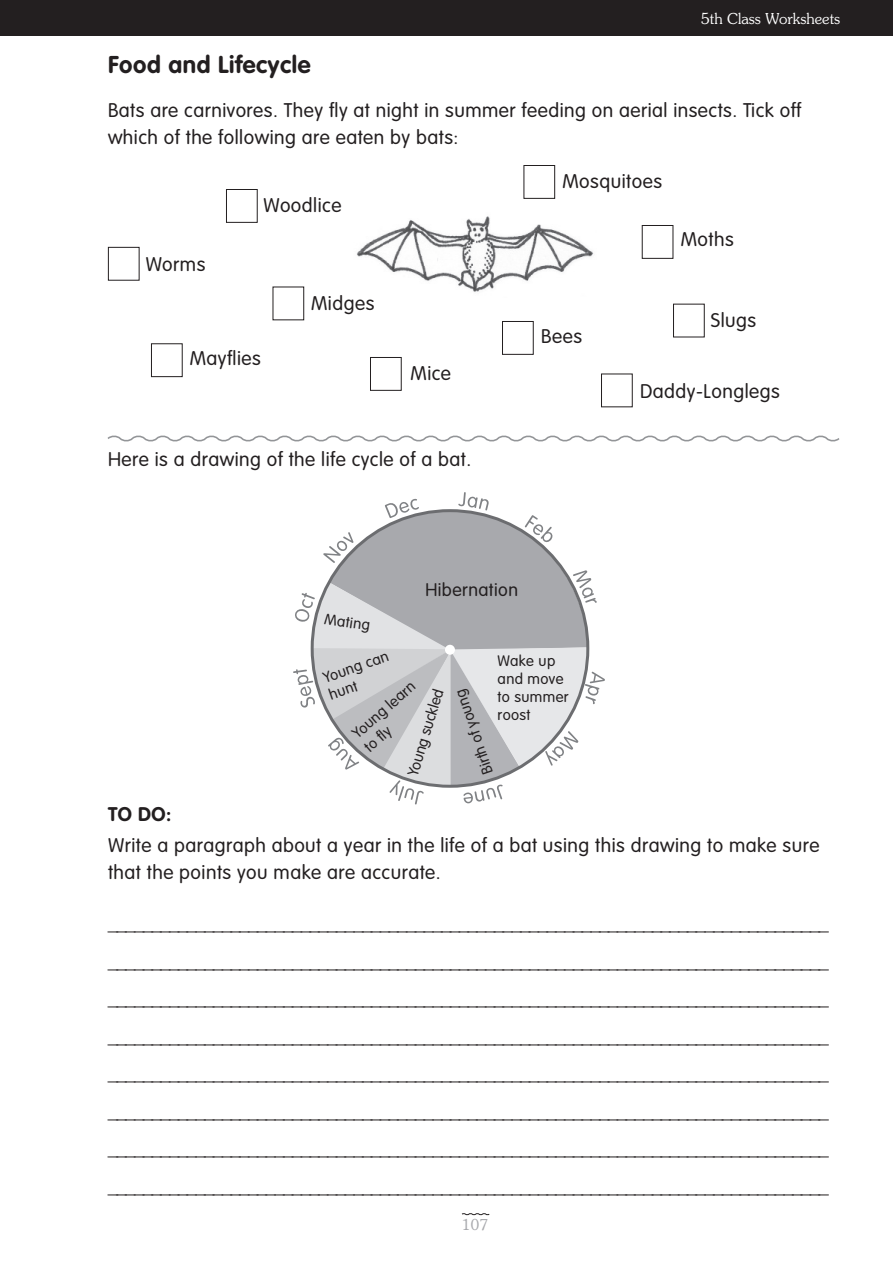
<style>
.page{position:relative;width:893px;height:1263px;background:#fff}
.page>*{position:absolute;margin:0;border:0;box-sizing:border-box;transform-origin:0 0}
.t1{font:700 24px "VAG Rounded";letter-spacing:.025em;color:#231f20}
.t2{font:300 19.5px/37.5px "VAG Rounded";letter-spacing:.025em;color:#231f20}
.t3{font:700 19.5px "VAG Rounded";color:#231f20}
.t4{font:300 18px "VAG Rounded";letter-spacing:.025em;color:#231f20}
.t5{font:300 15px/18px "VAG Rounded";letter-spacing:.025em;color:#231f20}
.t6{font:300 15px "Souvenir";color:#fff}
.t7{font:300 15px "Souvenir";color:#a8a9ad}
</style>
<div class="page">
<div style="left:0;top:0;width:893px;height:36px;background:#231f20"></div>
<svg style="left:461px;top:1213px;width:29px;height:2px"></svg>
<img style="left:357px;top:216px;width:237px;height:76px">
<div style="left:226px;top:189px;width:32px;height:34px;border:1px solid #231f20"></div>
<div style="left:108px;top:247px;width:31px;height:34px;border:1px solid #231f20"></div>
<div style="left:151px;top:343px;width:32px;height:34px;border:1px solid #231f20"></div>
<div style="left:673px;top:304px;width:32px;height:33px;border:1px solid #231f20"></div>
<div style="left:370px;top:357px;width:32px;height:34px;border:1px solid #231f20"></div>
<div style="left:502px;top:321px;width:32px;height:34px;border:1px solid #231f20"></div>
<div style="left:642px;top:225px;width:31px;height:34px;border:1px solid #231f20"></div>
<div style="left:523px;top:165px;width:32px;height:34px;border:1px solid #231f20"></div>
<div style="left:601px;top:374px;width:32px;height:33px;border:1px solid #231f20"></div>
<svg style="left:107px;top:435px;width:733px;height:7px"></svg>
<svg style="left:293px;top:492px;width:312px;height:313px"></svg>
<p class="t6" style="left:701px;top:13px;width:141px">5th Class Worksheets</p>
<p class="t1" style="left:108px;top:54px;width:204px">Food and Lifecycle</p>
<p class="t2" style="left:108px;top:99px;width:695px;line-height:27px">Bats are carnivores. They fly at night in summer feeding on aerial insects. Tick off which of the following are eaten by bats:</p>
<p class="t2" style="left:146px;top:247px;width:61px">Worms</p>
<p class="t2" style="left:264px;top:188px;width:79px">Woodlice</p>
<p class="t2" style="left:311px;top:286px;width:65px">Midges</p>
<p class="t2" style="left:190px;top:341px;width:72px">Mayflies</p>
<p class="t2" style="left:411px;top:356px;width:42px">Mice</p>
<p class="t2" style="left:108px;top:442px;width:365px">Here is a drawing of the life cycle of a bat.</p>
<p class="t2" style="left:562px;top:164px;width:101px">Mosquitoes</p>
<p class="t2" style="left:681px;top:222px;width:54px">Moths</p>
<p class="t2" style="left:541px;top:319px;width:42px">Bees</p>
<p class="t2" style="left:711px;top:302px;width:47px">Slugs</p>
<p class="t2" style="left:640px;top:374px;width:141px">Daddy-Longlegs</p>
<p class="t5" style="left:325px;top:611px;width:48px;rotate:8deg">Mating</p>
<p class="t4" style="left:425px;top:582px;width:94px">Hibernation</p>
<p class="t5" style="left:321px;top:670px;width:70px;rotate:-19deg">Young can hunt</p>
<p class="t5" style="left:349px;top:729px;width:79px;rotate:-41deg">Young learn to fl y</p>
<p class="t5" style="left:405px;top:773px;width:92px;rotate:-73deg">Young suckled</p>
<p class="t5" style="left:498px;top:653px;width:72px">Wake up and move to summer roost</p>
<p class="t5" style="left:481px;top:776px;width:90px;rotate:-109deg">Birth of young</p>
<p class="t3" style="left:108px;top:806px;width:65px">TO DO:</p>
<p class="t2" style="left:108px;top:833px;width:713px;line-height:27px">Write a paragraph about a year in the life of a bat using this drawing to make sure that the points you make are accurate.</p>
<p class="t2" style="left:108px;top:906px;width:722px;text-align:justify">__________________________________________________________________________________ __________________________________________________________________________________ __________________________________________________________________________________ __________________________________________________________________________________ __________________________________________________________________________________ __________________________________________________________________________________ __________________________________________________________________________________ __________________________________________________________________________________</p>
<p class="t7" style="left:461px;top:1218px;width:28px">107</p>
</div>
